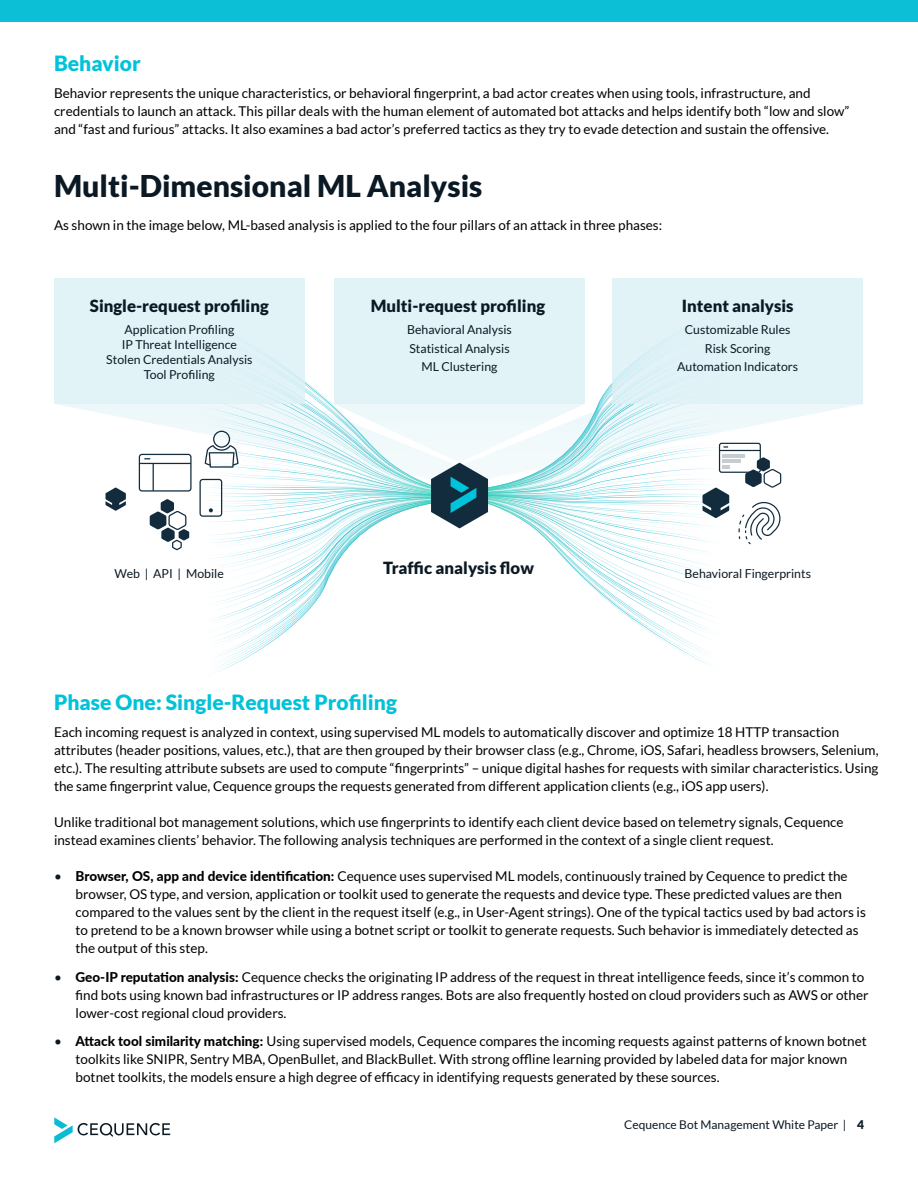
<style>
.page{position:relative;width:918px;height:1188px;background:#fff}
.page>*{position:absolute;margin:0;border:0;box-sizing:border-box;transform-origin:0 0}
.t1{font:900 30px "Lato";color:#0b1924}
.t2{font:900 21px "Lato";color:#00c2d9}
.t3{font:900 16.8px "Lato";color:#0b1924}
.t4{font:13.5px/18px "Lato";color:#000}
.t5{font:12.3px/18.5px "Lato";color:#0b1924;text-align:center}
.t6{font:12px "Lato";color:#0b1924}
.s1{color:#0b1924}
.s2{font-weight:800}
.s3{font-weight:900}
</style>
<div class="page">
<svg style="left:54px;top:1117px;width:116px;height:26px"></svg>
<div style="left:0;top:0;width:918px;height:22px;background:#0dbfd6"></div>
<svg style="left:213px;top:651px;width:45px;height:23px"></svg>
<div style="left:54px;top:278px;width:251px;height:126px;background:#e1f3f7"></div>
<div style="left:334px;top:278px;width:251px;height:126px;background:#e1f3f7"></div>
<div style="left:612px;top:278px;width:251px;height:126px;background:#e1f3f7"></div>
<svg style="left:58px;top:340px;width:803px;height:311px"></svg>
<h2 class="t2" style="left:54px;top:51px;width:88px">Behavior</h2>
<p class="t4" style="left:54px;top:84px;width:797px">Behavior represents the unique characteristics, or behavioral fingerprint, a bad actor creates when using tools, infrastructure, and credentials to launch an attack. This pillar deals with the human element of automated bot attacks and helps identify both “low and slow” and “fast and furious” attacks. It also examines a bad actor’s preferred tactics as they try to evade detection and sustain the offensive.</p>
<h1 class="t1" style="left:54px;top:168px;width:430px">Multi-Dimensional ML Analysis</h1>
<p class="t4" style="left:54px;top:216px;width:610px">As shown in the image below, ML-based analysis is applied to the four pillars of an attack in three phases:</p>
<p class="t3" style="left:90px;top:296px;width:180px">Single-request profiling</p>
<p class="t5" style="left:106px;top:322px;width:148px;line-height:14.7px">Application Profiling<br>IP Threat Intelligence<br>Stolen Credentials Analysis<br>Tool Profiling</p>
<p class="t3" style="left:371px;top:296px;width:176px">Multi-request profiling</p>
<p class="t5" style="left:407px;top:321px;width:106px">Behavioral Analysis<br>Statistical Analysis<br>ML Clustering</p>
<p class="t3" style="left:682px;top:296px;width:113px">Intent analysis</p>
<p class="t5" style="left:677px;top:321px;width:123px">Customizable Rules<br>Risk Scoring<br>Automation Indicators</p>
<p class="t5" style="left:114px;top:564px;width:111px">Web | API | Mobile</p>
<p class="t3" style="left:383px;top:558px;width:152px">Traffic analysis flow</p>
<p class="t5" style="left:685px;top:564px;width:128px">Behavioral Fingerprints</p>
<h2 class="t2" style="left:54px;top:690px;width:345px">Phase One: Single-Request Profiling</h2>
<p class="t4" style="left:54px;top:723px;width:826px">Each incoming request is analyzed in context, using supervised ML models to automatically discover and optimize 18 HTTP transaction attributes (header positions, values, etc.), that are then grouped by their browser class (e.g., Chrome, iOS, Safari, headless browsers, Selenium, etc.). The resulting attribute subsets are used to compute “fingerprints” – unique digital hashes for requests with similar characteristics. Using the same fingerprint value, Cequence groups the requests generated from different application clients (e.g., iOS app users).</p>
<p class="t4" style="left:54px;top:813px;width:791px">Unlike traditional bot management solutions, which use fingerprints to identify each client device based on telemetry signals, Cequence instead examines clients’ behavior. The following analysis techniques are performed in the context of a single client request.</p>
<p class="t4" style="left:76px;top:867px;width:792px;text-indent:-22px"><span class="s1">•</span> <span class="s2">Browser, OS, app and device identification:</span> Cequence uses supervised ML models, continuously trained by Cequence to predict the browser, OS type, and version, application or toolkit used to generate the requests and device type. These predicted values are then compared to the values sent by the client in the request itself (e.g., in User-Agent strings). One of the typical tactics used by bad actors is to pretend to be a known browser while using a botnet script or toolkit to generate requests. Such behavior is immediately detected as the output of this step.</p>
<p class="t4" style="left:76px;top:968px;width:794px;text-indent:-22px"><span class="s1">•</span> <span class="s2">Geo-IP reputation analysis:</span> Cequence checks the originating IP address of the request in threat intelligence feeds, since it’s common to find bots using known bad infrastructures or IP address ranges. Bots are also frequently hosted on cloud providers such as AWS or other lower-cost regional cloud providers.</p>
<p class="t4" style="left:76px;top:1032px;width:793px;text-indent:-22px"><span class="s1">•</span> <span class="s2">Attack tool similarity matching:</span> Using supervised models, Cequence compares the incoming requests against patterns of known botnet toolkits like SNIPR, Sentry MBA, OpenBullet, and BlackBullet. With strong offline learning provided by labeled data for major known botnet toolkits, the models ensure a high degree of efficacy in identifying requests generated by these sources.</p>
<p class="t6" style="left:624px;top:1118px;width:241px">Cequence Bot Management White Paper | <span class="s3">4</span></p>
</div>
